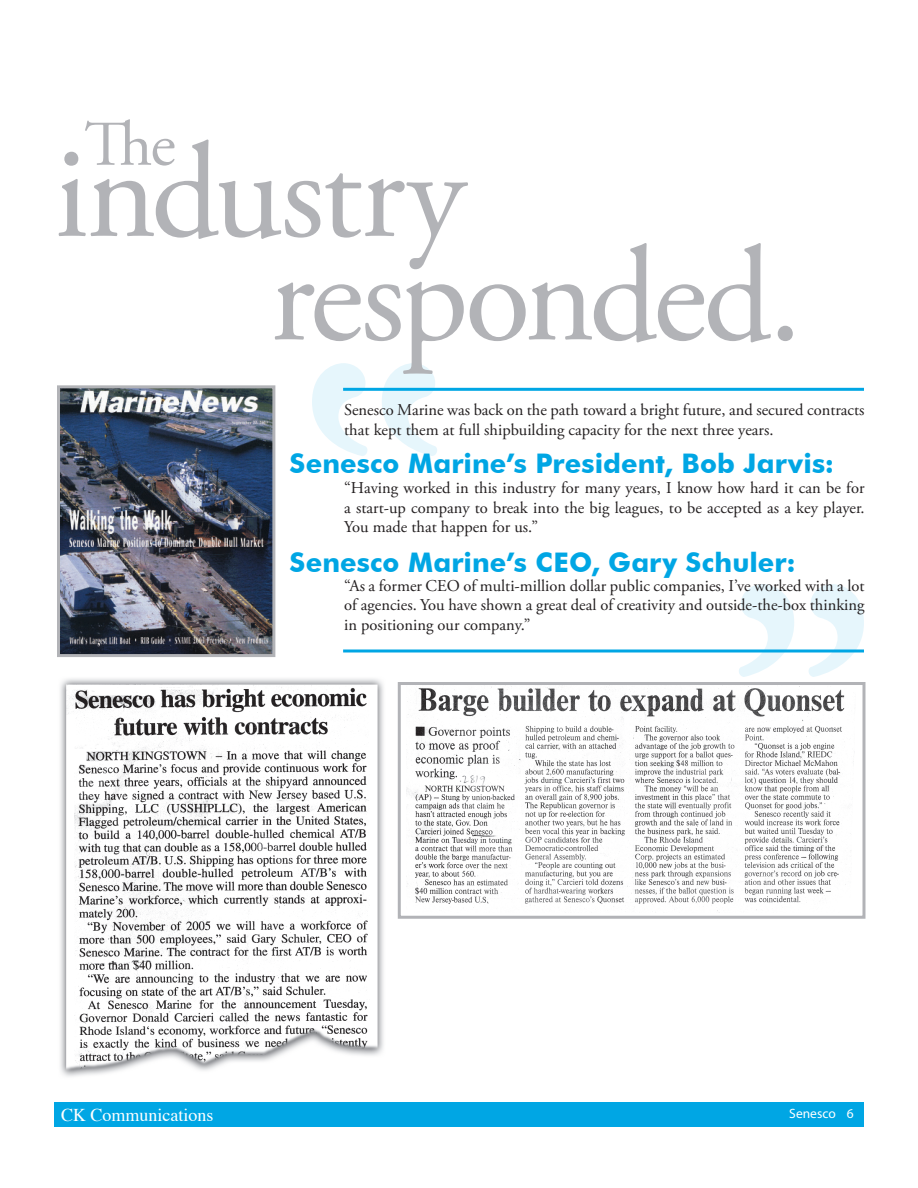
<style>
.page{position:relative;width:918px;height:1188px;background:#fff}
.page>*{position:absolute;margin:0;border:0;box-sizing:border-box;transform-origin:0 0}
.t1{font:134.55px "Adobe Garamond Pro";letter-spacing:-.025em;color:#b2b3b7}
.t2{font:63.6px "Adobe Garamond Pro";color:#b2b3b7}
.t3{font:700 27px "Futura BT";color:#00a6e4}
.t4{font:18px "Times";color:#fff}
.t5{font:16.5px/19.5px "Adobe Garamond Pro";color:#231f20;text-align:justify}
.t6{font:13.5px "Myriad Pro";color:#fff}
</style>
<div class="page">
<img style="left:60px;top:678px;width:338px;height:399px">
<div style="left:54px;top:1102px;width:810px;height:24px;background:#00a6e4"></div>
<svg style="left:737px;top:584px;width:127px;height:93px"></svg>
<svg style="left:312px;top:363px;width:127px;height:93px"></svg>
<hr style="left:343px;top:388px;width:521px;height:3px;background:#00a6e4">
<hr style="left:343px;top:650px;width:521px;height:2px;background:#00a6e4">
<img style="left:61px;top:389px;width:210px;height:264px">
<div style="left:57px;top:385px;width:218px;height:272px;border:3px solid #b2b3b7"></div>
<img style="left:406px;top:686px;width:448px;height:227px">
<div style="left:398px;top:682px;width:467px;height:237px;border:3px solid #b2b3b7"></div>
<p class="t2" style="left:85px;top:106px;width:93px">The</p>
<p class="t1" style="left:54px;top:112px;width:413px">industry</p>
<p class="t1" style="left:270px;top:216px;width:534px">responded.</p>
<p class="t5" style="left:344px;top:401px;width:522px">Senesco Marine was back on the path toward a bright future, and secured contracts that kept them at full shipbuilding capacity for the next three years.</p>
<p class="t3" style="left:290px;top:447px;width:546px">Senesco Marine’s President, Bob Jarvis:</p>
<p class="t5" style="left:344px;top:479px;width:522px">“Having worked in this industry for many years, I know how hard it can be for a start-up company to break into the big leagues, to be accepted as a key player.<br>You made that happen for us.”</p>
<p class="t3" style="left:290px;top:546px;width:508px">Senesco Marine’s CEO, Gary Schuler:</p>
<p class="t5" style="left:344px;top:577px;width:522px">“As a former CEO of multi-million dollar public companies, I’ve worked with a lot of agencies. You have shown a great deal of creativity and outside-the-box thinking in positioning our company.”</p>
<p class="t4" style="left:61px;top:1098px;width:154px">CK Communications</p>
<p class="t6" style="left:789px;top:1106px;width:66px">Senesco 6</p>
</div>
